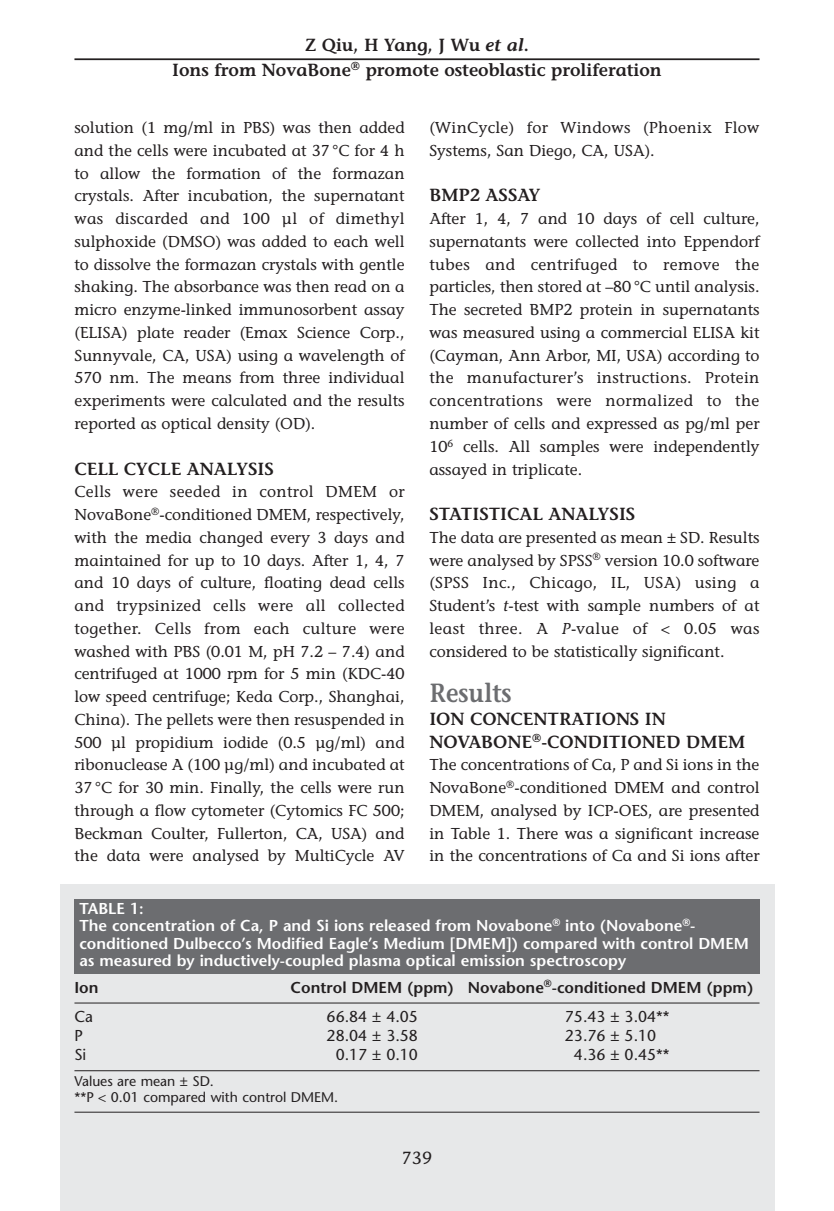
<style>
.page{position:relative;width:834px;height:1211px;background:#fff}
.page>*{position:absolute;margin:0;border:0;box-sizing:border-box;transform-origin:0 0}
.t1{font:600 26.25px "Stone Informal";color:#6c6d70;scale:.9 1}
.t2{font:600 17.5px/24.5px "Stone Informal";color:#231f20;text-align:center}
.t3{font:17.5px "Stone Informal";color:#231f20}
.t4{font:15.75px/22.8px "Stone Informal";color:#231f20;text-align:justify}
.t5{font:600 15.75px/17.5px "Stone Sans";color:#fff}
.t6{font:15.75px "Stone Sans";color:#231f20}
.t7{font:15.75px/22.8px "Stone Informal";letter-spacing:.02em;color:#231f20}
.t8{font:600 15.75px "Stone Sans";color:#231f20}
.t9{font:14px/15.8px "Stone Sans";color:#231f20}
.s1{font-style:italic}
</style>
<div class="page">
<div style="left:60px;top:884px;width:714px;height:326px;background:#e7e8e9"></div>
<hr style="left:74px;top:58px;width:685px;height:2px;background:#231f20">
<hr style="left:74px;top:1002px;width:685px;height:1px;background:#231f20">
<hr style="left:74px;top:1070px;width:685px;height:1px;background:#231f20">
<hr style="left:74px;top:1111px;width:685px;height:1px;background:#231f20">
<div style="left:74px;top:898px;width:685px;height:75px;background:#6c6d70"></div>
<p class="t2" style="left:172px;top:35px;width:491px">Z Qiu, H Yang, J Wu <span class="s1">et al</span>.<br>Ions from NovaBone<sup>®</sup> promote osteoblastic proliferation</p>
<p class="t4" style="left:74px;top:118px;width:331px">solution (1 mg/ml in PBS) was then added and the cells were incubated at 37 °C for 4 h to allow the formation of the formazan crystals. After incubation, the supernatant was discarded and 100 µl of dimethyl sulphoxide (DMSO) was added to each well to dissolve the formazan crystals with gentle shaking. The absorbance was then read on a micro enzyme-linked immunosorbent assay (ELISA) plate reader (Emax Science Corp., Sunnyvale, CA, USA) using a wavelength of 570 nm. The means from three individual experiments were calculated and the results reported as optical density (OD).</p>
<p class="t2" style="left:74px;top:458px;width:201px">CELL CYCLE ANALYSIS</p>
<p class="t4" style="left:74px;top:482px;width:331px">Cells were seeded in control DMEM or NovaBone<sup>®</sup>-conditioned DMEM, respectively, with the media changed every 3 days and maintained for up to 10 days. After 1, 4, 7 and 10 days of culture, floating dead cells and trypsinized cells were all collected together. Cells from each culture were washed with PBS (0.01 M, pH 7.2 – 7.4) and centrifuged at 1000 rpm for 5 min (KDC-40 low speed centrifuge; Keda Corp., Shanghai, China). The pellets were then resuspended in 500 µl propidium iodide (0.5 µg/ml) and ribonuclease A (100 µg/ml) and incubated at 37 °C for 30 min. Finally, the cells were run through a flow cytometer (Cytomics FC 500; Beckman Coulter, Fullerton, CA, USA) and the data were analysed by MultiCycle AV</p>
<p class="t7" style="left:429px;top:118px;width:331px">(WinCycle) for Windows (Phoenix Flow<br>Systems, San Diego, CA, USA).</p>
<p class="t2" style="left:429px;top:185px;width:113px">BMP2 ASSAY</p>
<p class="t4" style="left:429px;top:209px;width:331px">After 1, 4, 7 and 10 days of cell culture, supernatants were collected into Eppendorf tubes and centrifuged to remove the particles, then stored at –80 °C until analysis.<br>The secreted BMP2 protein in supernatants was measured using a commercial ELISA kit (Cayman, Ann Arbor, MI, USA) according to the manufacturer’s instructions. Protein concentrations were normalized to the number of cells and expressed as pg/ml per 10<sup>6</sup> cells. All samples were independently assayed in triplicate.</p>
<p class="t2" style="left:429px;top:503px;width:207px">STATISTICAL ANALYSIS</p>
<p class="t4" style="left:429px;top:527px;width:331px">The data are presented as mean ± SD. Results were analysed by SPSS<sup>®</sup> version 10.0 software (SPSS Inc., Chicago, IL, USA) using a Student’s <span class="s1">t</span>-test with sample numbers of at least three. A <span class="s1">P</span>-value of &lt; 0.05 was considered to be statistically significant.</p>
<h1 class="t1" style="left:429px;top:683px;width:93px">Results</h1>
<p class="t2" style="left:429px;top:709px;width:317px;line-height:22.8px;text-align:left">ION CONCENTRATIONS IN<br>NOVABONE<sup>®</sup>-CONDITIONED DMEM</p>
<p class="t4" style="left:429px;top:755px;width:331px">The concentrations of Ca, P and Si ions in the NovaBone<sup>®</sup>-conditioned DMEM and control DMEM, analysed by ICP-OES, are presented in Table 1. There was a significant increase in the concentrations of Ca and Si ions after</p>
<p class="t5" style="left:79px;top:901px;width:671px">TABLE 1:<br>The concentration of Ca, P and Si ions released from Novabone<sup>®</sup> into (Novabone<sup>®</sup>- conditioned Dulbecco’s Modified Eagle’s Medium [DMEM]) compared with control DMEM as measured by inductively-coupled plasma optical emission spectroscopy</p>
<p class="t8" style="left:74px;top:981px;width:26px">Ion</p>
<p class="t8" style="left:290px;top:981px;width:464px">Control DMEM (ppm) Novabone<sup>®</sup>-conditioned DMEM (ppm)</p>
<p class="t6" style="left:74px;top:1010px;width:20px">Ca</p>
<p class="t6" style="left:326px;top:1010px;width:93px">66.84 ± 4.05</p>
<p class="t6" style="left:565px;top:1010px;width:106px">75.43 ± 3.04**</p>
<p class="t6" style="left:74px;top:1029px;width:10px">P</p>
<p class="t6" style="left:326px;top:1029px;width:93px">28.04 ± 3.58</p>
<p class="t6" style="left:565px;top:1029px;width:93px">23.76 ± 5.10</p>
<p class="t6" style="left:74px;top:1048px;width:13px">Si</p>
<p class="t6" style="left:335px;top:1048px;width:84px">0.17 ± 0.10</p>
<p class="t6" style="left:574px;top:1048px;width:97px">4.36 ± 0.45**</p>
<p class="t9" style="left:74px;top:1074px;width:265px">Values are mean ± SD.<br>**P &lt; 0.01 compared with control DMEM.</p>
<p class="t3" style="left:402px;top:1151px;width:32px">739</p>
</div>
